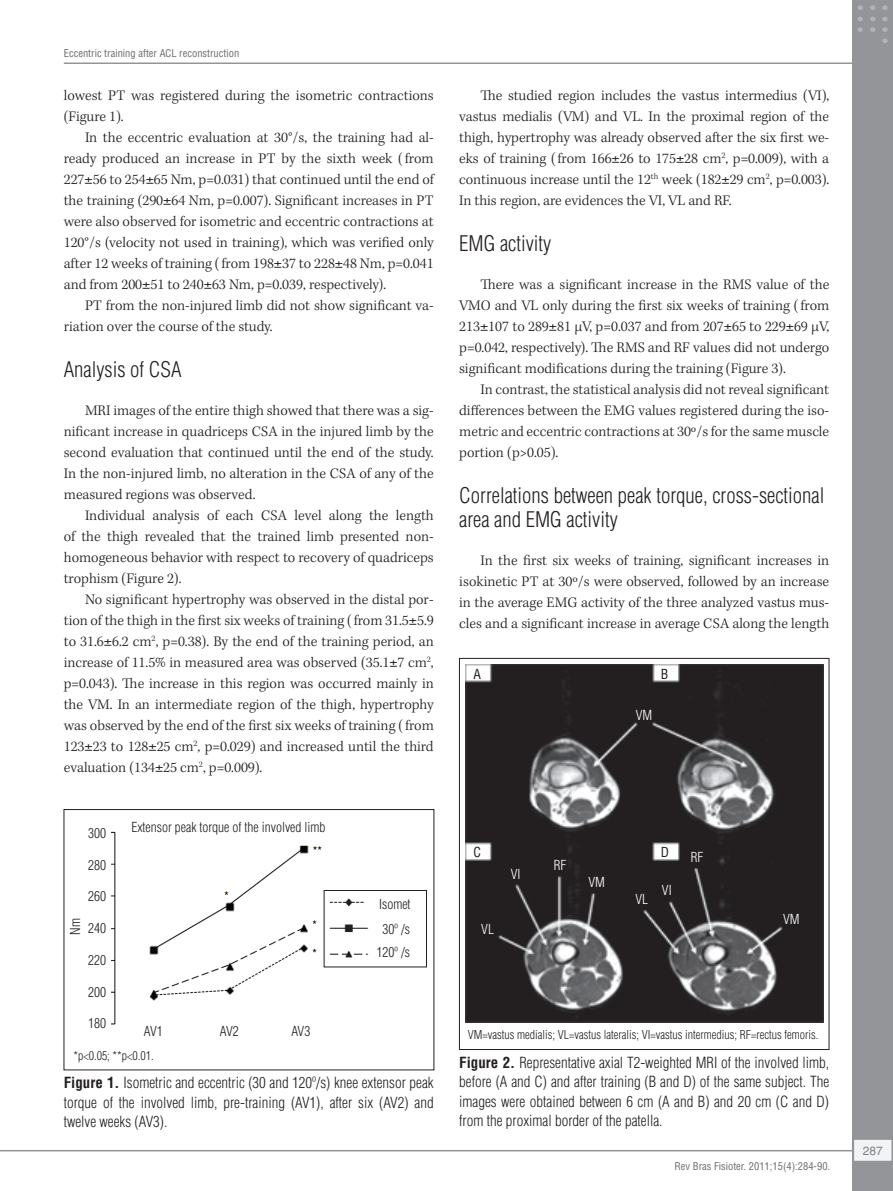
<style>
.page{position:relative;width:893px;height:1191px;background:#fff}
.page>*{position:absolute;margin:0;border:0;box-sizing:border-box;transform-origin:0 0}
.z04_1_Sub2{font:300 condensed 21px/24px "Helvetica LT Std";color:#231f20}
.z05_0_texto_txt{font:300 15px/21px "Kepler Std";color:#231f20;text-align:justify}
.z07_0_tabela-img_tit{font:300 condensed 15px/19.5px "Helvetica LT Std";color:#231f20;text-align:justify}
.t1{font:300 condensed 13.5px "Helvetica LT Std";color:#231f20}
.t2{font:300 condensed 13.5px "Helvetica LT Std";color:#fff}
.t3{font:condensed 13.5px "Helvetica LT Std";color:#231f20}
.z07_4_tabela_legenda{font:300 condensed 12px "Helvetica LT Std";color:#231f20}
.t4{font:12px "Helvetica LT Std";color:#808285}
.t5{font:condensed 10.5px "Helvetica LT Std";color:#6c6d70}
.s1{font-weight:700}
</style>
<div class="page">
<img style="left:111px;top:832px;width:309px;height:193px">
<div style="left:324px;top:890px;width:102px;height:77px;background:#fff"></div>
<div style="left:324px;top:890px;width:103px;height:77px;border:1px solid #231f20"></div>
<img style="left:329px;top:898px;width:40px;height:60px">
<img style="left:466px;top:664px;width:358px;height:358px">
<div style="left:459px;top:658px;width:370px;height:391px;border:1px solid #231f20"></div>
<hr style="left:0;top:1150px;width:879px;height:1px;background:#939598">
<hr style="left:64px;top:62px;width:810px;height:2px;background:#939598">
<div style="left:853px;top:0;width:40px;height:1191px;background:#939598"></div>
<div style="left:853px;top:1139px;width:39px;height:22px;background:#f2f3f4"></div>
<div style="left:853px;top:1138px;width:40px;height:24px;border:2px solid #939598"></div>
<svg style="left:857px;top:27px;width:6px;height:5px"></svg>
<svg style="left:857px;top:17px;width:6px;height:4px"></svg>
<svg style="left:857px;top:5px;width:6px;height:5px"></svg>
<svg style="left:870px;top:27px;width:5px;height:5px"></svg>
<svg style="left:870px;top:17px;width:5px;height:4px"></svg>
<svg style="left:870px;top:5px;width:5px;height:5px"></svg>
<svg style="left:882px;top:27px;width:6px;height:5px"></svg>
<svg style="left:882px;top:38px;width:6px;height:5px"></svg>
<svg style="left:882px;top:17px;width:6px;height:4px"></svg>
<svg style="left:882px;top:5px;width:6px;height:5px"></svg>
<p class="t5" style="left:64px;top:46px;width:177px">Eccentric training after ACL reconstruction</p>
<p class="z05_0_texto_txt" style="left:64px;top:85px;width:371px">lowest PT was registered during the isometric contractions (Figure 1).</p>
<p class="z05_0_texto_txt" style="left:64px;top:127px;width:371px;text-indent:21px">In the eccentric evaluation at 30°/s, the training had al&shy;ready produced an increase in PT by the sixth week ( from 227 56 to 254 65 Nm, p=0.031) that continued until the end of the training (290 64 Nm, p=0.007). Significant increases in PT were also observed for isometric and eccentric contractions at 120°/s (velocity not used in training), which was verified only after 12 weeks of training ( from 198 37 to 228 48 Nm, p=0.041 and from 200 51 to 240 63 Nm, p=0.039, respectively).</p>
<p class="z05_0_texto_txt" style="left:64px;top:295px;width:371px;text-indent:21px">PT from the non-injured limb did not show significant va&shy;riation over the course of the study.</p>
<p class="z04_1_Sub2" style="left:64px;top:358px;width:119px">Analysis of CSA</p>
<p class="z05_0_texto_txt" style="left:64px;top:400px;width:371px;text-indent:21px">MRI images of the entire thigh showed that there was a sig&shy;nificant increase in quadriceps CSA in the injured limb by the second evaluation that continued until the end of the study.<br>In the non-injured limb, no alteration in the CSA of any of the measured regions was observed.</p>
<p class="z05_0_texto_txt" style="left:64px;top:505px;width:371px;text-indent:21px">Individual analysis of each CSA level along the length of the thigh revealed that the trained limb presented non&shy;homogeneous behavior with respect to recovery of quadriceps trophism (Figure 2).</p>
<p class="z05_0_texto_txt" style="left:64px;top:589px;width:371px;text-indent:21px">No significant hypertrophy was observed in the distal por&shy;tion of the thigh in the first six weeks of training ( from 31.5 5.9 to 31.6 6.2 cm<sup>2</sup>, p=0.38). By the end of the training period, an increase of 11.5% in measured area was observed (35.1 7 cm<sup>2</sup>, p=0.043). The increase in this region was occurred mainly in the VM. In an intermediate region of the thigh, hypertrophy was observed by the end of the first six weeks of training ( from 123 23 to 128 25 cm<sup>2</sup>, p=0.029) and increased until the third evaluation (134 25 cm<sup>2</sup>, p=0.009).</p>
<p class="t1" style="left:67px;top:934px;width:18px;rotate:-90deg">Nm</p>
<p class="t1" style="left:88px;top:825px;width:19px">300</p>
<p class="t1" style="left:88px;top:857px;width:19px">280</p>
<p class="t1" style="left:88px;top:887px;width:19px">260</p>
<p class="t1" style="left:88px;top:919px;width:19px">240</p>
<p class="t1" style="left:88px;top:951px;width:19px">220</p>
<p class="t1" style="left:88px;top:983px;width:19px">200</p>
<p class="t1" style="left:88px;top:1015px;width:19px">180</p>
<p class="t1" style="left:131px;top:818px;width:196px">Extensor peak torque of the involved limb</p>
<p class="t1" style="left:144px;top:1023px;width:20px">AV1</p>
<p class="t1" style="left:220px;top:1023px;width:20px">AV2</p>
<p class="t1" style="left:291px;top:1023px;width:20px">AV3</p>
<p class="z07_4_tabela_legenda" style="left:73px;top:1048px;width:82px">*p&lt;0.05; **p&lt;0.01.</p>
<p class="t1" style="left:379px;top:896px;width:33px">Isomet</p>
<p class="t1" style="left:377px;top:944px;width:35px">120º /s</p>
<p class="t1" style="left:383px;top:920px;width:29px">30º /s</p>
<p class="z07_0_tabela-img_tit" style="left:64px;top:1072px;width:371px"><span class="s1">Figure 1.</span> Isometric and eccentric (30 and 120º/s) knee extensor peak torque of the involved limb, pre-training (AV1), after six (AV2) and twelve weeks (AV3).</p>
<p class="z05_0_texto_txt" style="left:459px;top:85px;width:371px;text-indent:21px">The studied region includes the vastus intermedius (VI), vastus medialis (VM) and VL. In the proximal region of the thigh, hypertrophy was already observed after the six first we&shy;eks of training ( from 166 26 to 175 28 cm<sup>2</sup>, p=0.009), with a continuous increase until the 12<sup>th</sup> week (182 29 cm<sup>2</sup>, p=0.003).<br>In this region, are evidences the VI, VL and RF.</p>
<p class="z04_1_Sub2" style="left:459px;top:232px;width:94px">EMG activity</p>
<p class="z05_0_texto_txt" style="left:459px;top:274px;width:371px;text-indent:21px">There was a significant increase in the RMS value of the VMO and VL only during the first six weeks of training ( from 213 107 to 289 81 µV, p=0.037 and from 207 65 to 229 69 µV, p=0.042, respectively). The RMS and RF values did not undergo significant modifications during the training (Figure 3).</p>
<p class="z05_0_texto_txt" style="left:459px;top:379px;width:371px;text-indent:21px">In contrast, the statistical analysis did not reveal significant differences between the EMG values registered during the iso&shy;metric and eccentric contractions at 30º/s for the same muscle portion (p&gt;0.05).</p>
<p class="z04_1_Sub2" style="left:459px;top:484px;width:367px">Correlations between peak torque, cross-sectional area and EMG activity</p>
<p class="z05_0_texto_txt" style="left:459px;top:550px;width:371px;text-indent:21px">In the first six weeks of training, significant increases in isokinetic PT at 30º/s were observed, followed by an increase in the average EMG activity of the three analyzed vastus mus&shy;cles and a significant increase in average CSA along the length</p>
<p class="t3" style="left:474px;top:665px;width:9px">A</p>
<p class="t3" style="left:661px;top:665px;width:9px">B</p>
<p class="t2" style="left:636px;top:706px;width:18px">VM</p>
<p class="t3" style="left:474px;top:843px;width:9px">C</p>
<p class="t3" style="left:661px;top:843px;width:10px">D</p>
<p class="t2" style="left:511px;top:865px;width:11px">VI</p>
<p class="t2" style="left:481px;top:920px;width:14px">VL</p>
<p class="t2" style="left:554px;top:857px;width:14px">RF</p>
<p class="t2" style="left:588px;top:873px;width:18px">VM</p>
<p class="t2" style="left:635px;top:891px;width:14px">VL</p>
<p class="t2" style="left:662px;top:881px;width:11px">VI</p>
<p class="t2" style="left:691px;top:848px;width:14px">RF</p>
<p class="t2" style="left:783px;top:910px;width:18px">VM</p>
<p class="z07_4_tabela_legenda" style="left:468px;top:1027px;width:352px">VM=vastus medialis; VL=vastus lateralis; VI=vastus intermedius; RF=rectus femoris.</p>
<p class="z07_0_tabela-img_tit" style="left:459px;top:1052px;width:371px"><span class="s1">Figure 2.</span> Representative axial T2-weighted MRI of the involved limb, before (A and C) and after training (B and D) of the same subject. The images were obtained between 6 cm (A and B) and 20 cm (C and D) from the proximal border of the patella.</p>
<p class="t5" style="left:674px;top:1160px;width:157px">Rev Bras Fisioter. 2011;15(4):284-90.</p>
<p class="t4" style="left:863px;top:1143px;width:22px">287</p>
</div>
